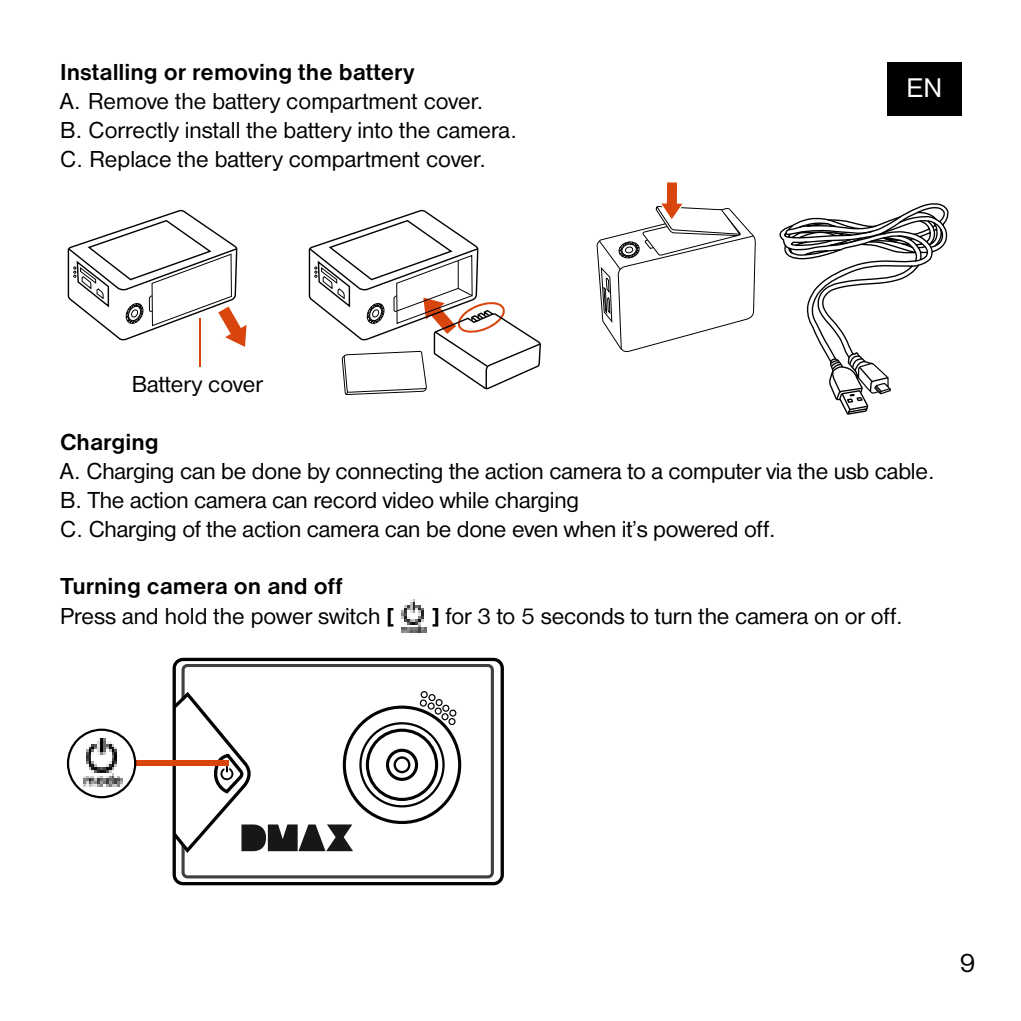
<style>
.page{position:relative;width:1021px;height:1021px;background:#fff}
.page>*{position:absolute;margin:0;border:0;box-sizing:border-box;transform-origin:0 0}
.t1{font:28px "Nimbus San D";color:#fff}
.t2{font:28px "Nimbus San DCE";color:#000}
.t3{font:24px/28.8px "Nimbus San D";letter-spacing:-.005em;color:#000}
.t4{font:700 24px "Nimbus San D";color:#000}
.s1{font-weight:700}
</style>
<div class="page">
<div style="left:887px;top:62px;width:74px;height:54px;background:#000"></div>
<svg style="left:779px;top:203px;width:170px;height:212px"></svg>
<svg style="left:67px;top:209px;width:180px;height:138px"></svg>
<svg style="left:308px;top:209px;width:233px;height:186px"></svg>
<svg style="left:596px;top:182px;width:160px;height:170px"></svg>
<hr style="left:199px;top:318px;width:2px;height:49px;background:#d8460e">
<img style="left:401px;top:599px;width:26px;height:34px">
<svg style="left:172px;top:657px;width:332px;height:228px"></svg>
<svg style="left:173px;top:691px;width:288px;height:162px"></svg>
<div style="left:102px;top:761px;width:126px;height:5px;background:#d8460e"></div>
<svg style="left:67px;top:728px;width:69px;height:70px"></svg>
<p class="t4" style="left:60px;top:59px;width:356px">Installing or removing the battery</p>
<p class="t3" style="left:60px;top:87px;width:459px">A. Remove the battery compartment cover.<br>B. Correctly install the battery into the camera.<br>C. Replace the battery compartment cover.</p>
<p class="t1" style="left:906px;top:72px;width:37px">EN</p>
<p class="t3" style="left:132px;top:370px;width:132px">Battery cover</p>
<p class="t4" style="left:60px;top:429px;width:100px">Charging</p>
<p class="t3" style="left:60px;top:457px;width:876px">A. Charging can be done by connecting the action camera to a computer via the usb cable.<br>B. The action camera can record video while charging<br>C. Charging of the action camera can be done even when it’s powered off.</p>
<p class="t3" style="left:60px;top:571px;width:336px;line-height:30px"><span class="s1">Turning camera on and off<br></span>Press and hold the power switch <span class="s1">[</span></p>
<p class="t3" style="left:431px;top:602px;width:473px"><span class="s1">]</span> for 3 to 5 seconds to turn the camera on or off.</p>
<p class="t2" style="left:959px;top:947px;width:18px">9</p>
</div>
